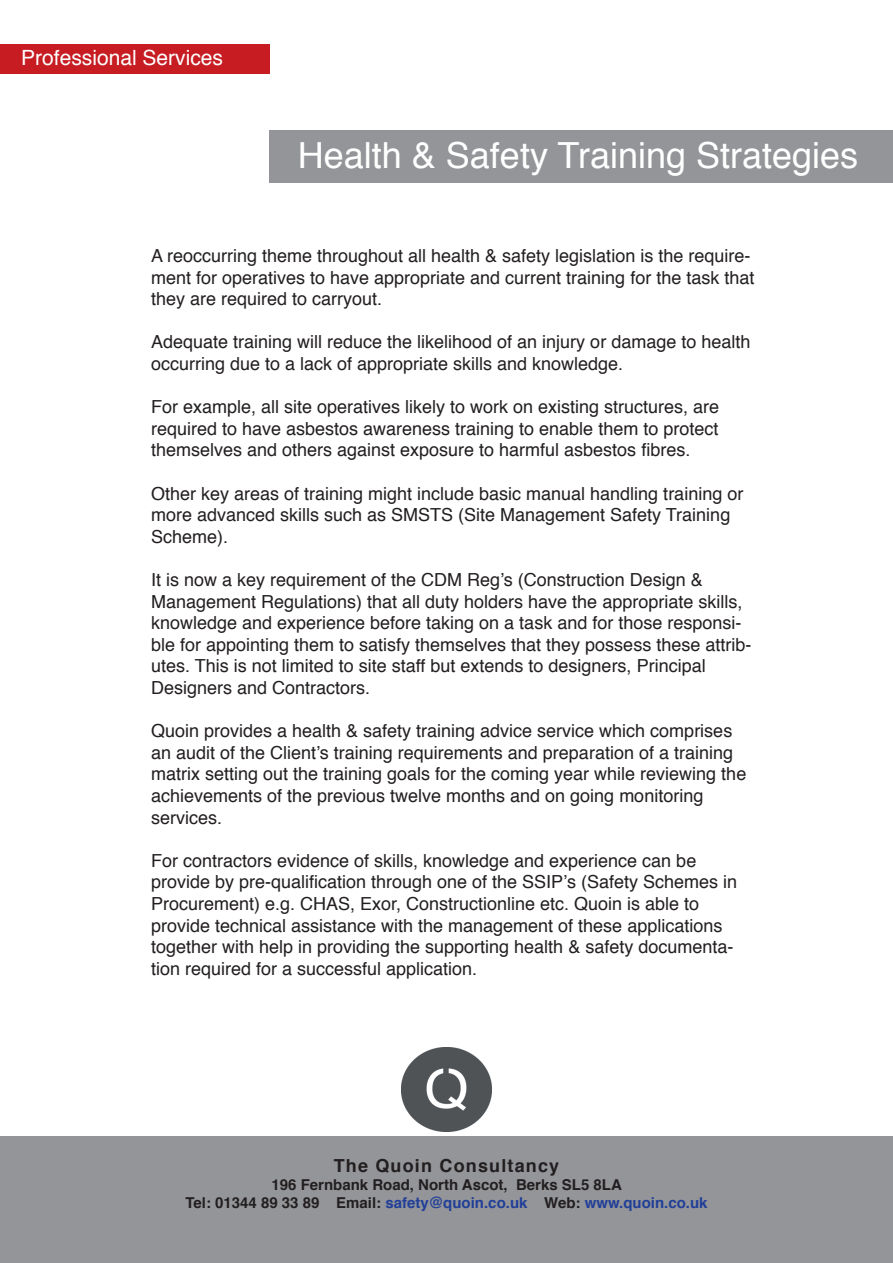
<style>
.page{position:relative;width:893px;height:1263px;background:#fff}
.page>*{position:absolute;margin:0;border:0;box-sizing:border-box;transform-origin:0 0}
.t1{font:36px "Helvetica";color:#fff}
.t2{font:21px "Helvetica";color:#fff}
.t3{font:18px/21.6px "Helvetica";color:#231f20}
.t4{font:700 18px "Helvetica";letter-spacing:.065em;color:#231f20}
.t5{font:700 15px/18px "Helvetica";color:#231f20;text-align:center}
.s1{color:#223f99}
</style>
<div class="page">
<div style="left:0;top:1137px;width:893px;height:126px;background:#939598"></div>
<div style="left:270px;top:130px;width:623px;height:52px;background:#939598"></div>
<div style="left:0;top:44px;width:270px;height:29px;background:#c61c22"></div>
<img style="left:402px;top:1047px;width:89px;height:84px">
<p class="t2" style="left:21px;top:41px;width:203px">Professional Services</p>
<h1 class="t1" style="left:298px;top:128px;width:562px">Health &amp; Safety Training Strategies</h1>
<p class="t3" style="left:151px;top:245px;width:605px">A reoccurring theme throughout all health &amp; safety legislation is the require&shy;ment for operatives to have appropriate and current training for the task that they are required to carryout.</p>
<p class="t3" style="left:151px;top:332px;width:601px">Adequate training will reduce the likelihood of an injury or damage to health occurring due to a lack of appropriate skills and knowledge.</p>
<p class="t3" style="left:151px;top:397px;width:570px;text-align:justify">For example, all site operatives likely to work on existing structures, are required to have asbestos awareness training to enable them to protect themselves and others against exposure to harmful asbestos fibres.</p>
<p class="t3" style="left:151px;top:483px;width:594px">Other key areas of training might include basic manual handling training or more advanced skills such as SMSTS (Site Management Safety Training<br>Scheme).</p>
<p class="t3" style="left:151px;top:569px;width:602px">It is now a key requirement of the CDM Reg’s (Construction Design &amp; Management Regulations) that all duty holders have the appropriate skills, knowledge and experience before taking on a task and for those responsi&shy;ble for appointing them to satisfy themselves that they possess these attrib&shy;utes. This is not limited to site staff but extends to designers, Principal Designers and Contractors.</p>
<p class="t3" style="left:151px;top:721px;width:597px">Quoin provides a health &amp; safety training advice service which comprises an audit of the Client’s training requirements and preparation of a training matrix setting out the training goals for the coming year while reviewing the achievements of the previous twelve months and on going monitoring services.</p>
<p class="t3" style="left:151px;top:850px;width:588px">For contractors evidence of skills, knowledge and experience can be provide by pre-qualification through one of the SSIP’s (Safety Schemes in Procurement) e.g. CHAS, Exor, Constructionline etc. Quoin is able to provide technical assistance with the management of these applications together with help in providing the supporting health &amp; safety documenta&shy;tion required for a successful application.</p>
<p class="t4" style="left:334px;top:1151px;width:227px">The Quoin Consultancy</p>
<p class="t5" style="left:185px;top:1176px;width:524px">196 Fernbank Road, North Ascot, Berks SL5 8LA<br>Tel: 01344 89 33 89 Email: <span class="s1">safety@quoin.co.uk</span> Web: <span class="s1">www.quoin.co.uk</span></p>
</div>
